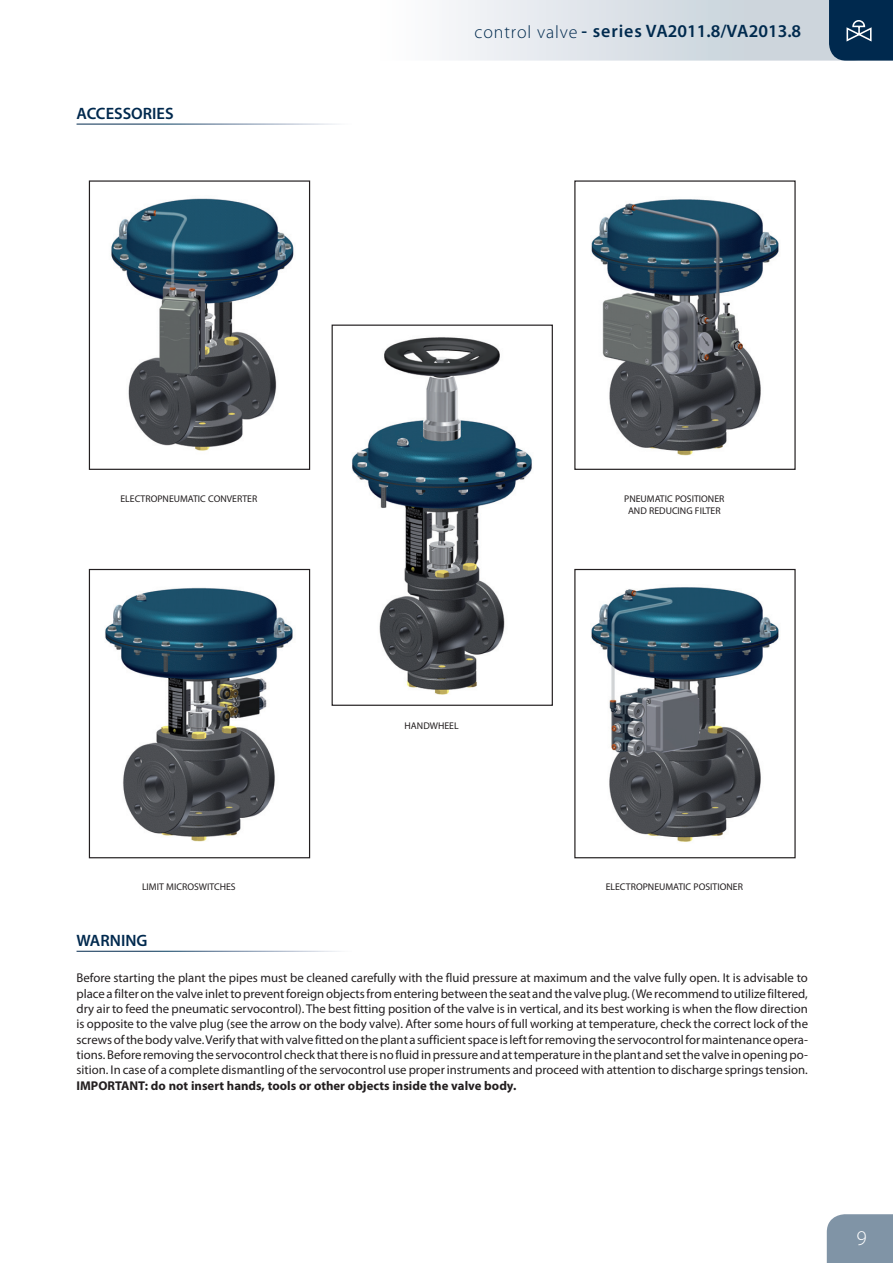
<style>
.page{position:relative;width:893px;height:1263px;background:#fff}
.page>*{position:absolute;margin:0;border:0;box-sizing:border-box;transform-origin:0 0}
.t1{font:300 21px "Myriad Pro";color:#fff}
.t2{font:600 18px "Myriad Pro";color:#002a4e}
.t3{font:600 16.5px "Myriad Pro";color:#00294e}
.t4{font:12.75px/15.3px "Myriad Pro";color:#231f20;text-align:justify}
.t5{font:700 12.75px "Myriad Pro";color:#231f20}
.t6{font:9.75px/11.7px "Myriad Pro";color:#231f20;text-align:center}
.s1{font-weight:300}
</style>
<div class="page">
<div style="left:827px;top:1214px;width:66px;height:49px;background:#8094a6"></div>
<svg style="left:449px;top:0;width:444px;height:61px;background:#bfc9d3"></svg>
<img style="left:111px;top:198px;width:183px;height:253px">
<div style="left:89px;top:180px;width:221px;height:290px;border:1px solid #231f20"></div>
<img style="left:105px;top:587px;width:188px;height:255px">
<div style="left:89px;top:569px;width:221px;height:289px;border:1px solid #231f20"></div>
<img style="left:591px;top:199px;width:188px;height:257px">
<img style="left:591px;top:587px;width:188px;height:255px">
<div style="left:574px;top:569px;width:222px;height:289px;border:1px solid #231f20"></div>
<img style="left:352px;top:337px;width:180px;height:358px">
<div style="left:332px;top:325px;width:221px;height:381px;border:1px solid #231f20"></div>
<p class="t3" style="left:77px;top:103px;width:99px">ACCESSORIES</p>
<h2 class="t2" style="left:475px;top:19px;width:328px"><span class="s1">control valve</span> - series VA2011.8/VA2013.8</h2>
<p class="t6" style="left:120px;top:492px;width:138px">ELECTROPNEUMATIC CONVERTER</p>
<p class="t6" style="left:624px;top:492px;width:102px">PNEUMATIC POSITIONER<br>AND REDUCING FILTER</p>
<p class="t6" style="left:405px;top:720px;width:56px">HANDWHEEL</p>
<p class="t6" style="left:142px;top:881px;width:95px">LIMIT MICROSWITCHES</p>
<p class="t6" style="left:606px;top:881px;width:139px">ELECTROPNEUMATIC POSITIONER</p>
<p class="t3" style="left:77px;top:930px;width:72px">WARNING</p>
<p class="t4" style="left:77px;top:970px;width:733px">Before starting the plant the pipes must be cleaned carefully with the fluid pressure at maximum and the valve fully open. It is advisable to place a filter on the valve inlet to prevent foreign objects from entering between the seat and the valve plug. (We recommend to utilize filtered, dry air to feed the pneumatic servocontrol). The best fitting position of the valve is in vertical, and its best working is when the flow direction is opposite to the valve plug (see the arrow on the body valve). After some hours of full working at temperature, check the correct lock of the screws of the body valve. Verify that with valve fitted on the plant a sufficient space is left for removing the servocontrol for maintenance opera&shy;tions. Before removing the servocontrol check that there is no fluid in pressure and at temperature in the plant and set the valve in opening po&shy;sition. In case of a complete dismantling of the servocontrol use proper instruments and proceed with attention to discharge springs tension.</p>
<p class="t5" style="left:77px;top:1077px;width:441px">IMPORTANT: do not insert hands, tools or other objects inside the valve body.</p>
<h1 class="t1" style="left:856px;top:1226px;width:12px">9</h1>
</div>
